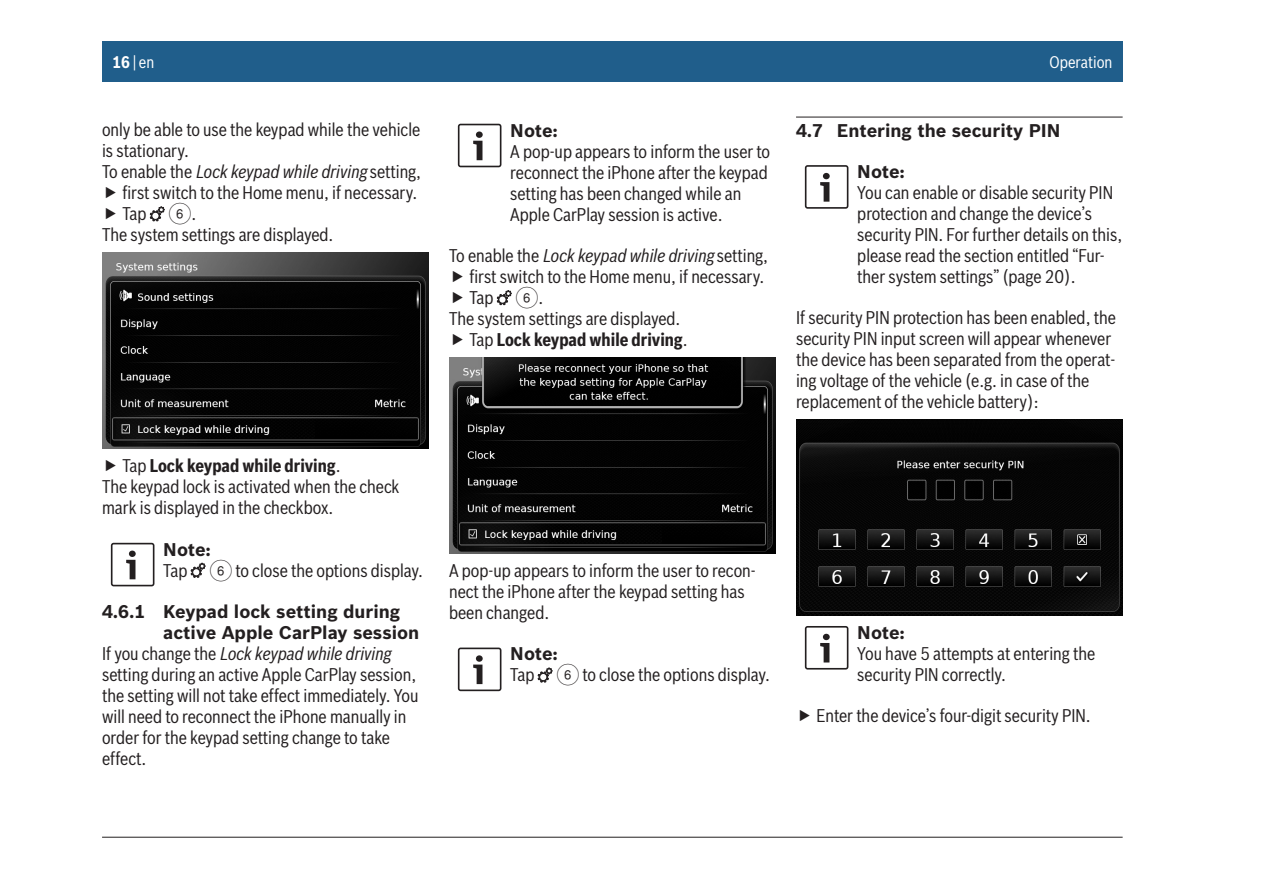
<style>
.page{position:relative;width:1263px;height:893px;background:#fff}
.page>*{position:absolute;margin:0;border:0;box-sizing:border-box;transform-origin:0 0}
.Fließtext{font:18px/21px "Bosch Sans Cond";color:#231f20}
.Hinweis_TextAbs{font:18px/21px "Bosch Sans Cond";color:#231f20}
.Hinweis_Titel{font:700 18px/21px "Bosch Sans";color:#231f20}
.Fließtext-2{font:italic 18px "Bosch Sans Cond";color:#231f20}
.t1{font:700 18px "Bosch Sans Cond";color:#231f20}
.Hinweis_Text{font:18px "Bosch Sans Cond";color:#231f20}
.Kolumne_links{font:16.5px "Bosch Sans Cond";color:#fff}
.s1{font-weight:700}
.s2{font-style:normal}
.s3{font-family:"Pos Blau Ziffern"}
.s4{font-weight:400}
.s5{font-style:italic}
</style>
<div class="page">
<div style="left:102px;top:41px;width:1021px;height:41px;background:#205e8b"></div>
<hr style="left:102px;top:837px;width:1021px;height:1px;background:#231f20">
<svg style="left:150px;top:206px;width:15px;height:15px"></svg>
<img style="left:102px;top:252px;width:327px;height:196px">
<svg style="left:111px;top:543px;width:43px;height:43px"></svg>
<svg style="left:191px;top:563px;width:15px;height:15px"></svg>
<svg style="left:458px;top:124px;width:43px;height:43px"></svg>
<svg style="left:497px;top:290px;width:15px;height:15px"></svg>
<img style="left:449px;top:357px;width:327px;height:196px">
<svg style="left:458px;top:648px;width:43px;height:43px"></svg>
<svg style="left:538px;top:667px;width:15px;height:16px"></svg>
<hr style="left:796px;top:117px;width:327px;height:1px;background:#231f20">
<svg style="left:805px;top:165px;width:43px;height:44px"></svg>
<img style="left:796px;top:419px;width:327px;height:196px">
<svg style="left:805px;top:626px;width:43px;height:44px"></svg>
<p class="Kolumne_links" style="left:112px;top:52px;width:44px"><span class="s1">16</span> | en</p>
<p class="Fließtext" style="left:102px;top:119px;width:320px">only be able to use the keypad while the vehicle is stationary.</p>
<p class="Fließtext-2" style="left:102px;top:161px;width:321px"><span class="s2">To enable the</span> Lock keypad while driving <span class="s2">setting,</span></p>
<p class="Fließtext" style="left:122px;top:182px;width:296px">first switch to the Home menu, if necessary.</p>
<p class="Fließtext" style="left:122px;top:203px;width:75px">Tap <span class="s3">6</span>.</p>
<p class="Fließtext" style="left:102px;top:224px;width:233px">The system settings are displayed.</p>
<p class="t1" style="left:122px;top:455px;width:220px"><span class="s4">Tap</span> Lock keypad while driving<span class="s4">.</span></p>
<p class="Fließtext" style="left:102px;top:476px;width:299px">The keypad lock is activated when the check mark is displayed in the checkbox.</p>
<p class="Hinweis_Titel" style="left:163px;top:539px;width:49px">Note:</p>
<p class="Hinweis_Text" style="left:163px;top:559px;width:261px">Tap <span class="s3">6</span> to close the options display.</p>
<p class="Hinweis_Titel" style="left:163px;top:601px;width:258px;text-indent:-61px">4.6.1 Keypad lock setting during active Apple CarPlay session</p>
<p class="Fließtext" style="left:102px;top:643px;width:318px">If you change the <span class="s5">Lock keypad while driving </span>setting during an active Apple CarPlay session, the setting will not take effect immediately. You will need to reconnect the iPhone manually in order for the keypad setting change to take effect.</p>
<p class="Hinweis_Titel" style="left:510px;top:120px;width:49px">Note:</p>
<p class="Hinweis_TextAbs" style="left:510px;top:141px;width:261px">A pop-up appears to inform the user to reconnect the iPhone after the keypad setting has been changed while an Apple CarPlay session is active.</p>
<p class="Fließtext-2" style="left:449px;top:245px;width:321px"><span class="s2">To enable the</span> Lock keypad while driving <span class="s2">setting,</span></p>
<p class="Fließtext" style="left:469px;top:266px;width:296px">first switch to the Home menu, if necessary.</p>
<p class="Fließtext" style="left:469px;top:287px;width:75px">Tap <span class="s3">6</span>.</p>
<p class="Fließtext" style="left:449px;top:308px;width:233px">The system settings are displayed.</p>
<p class="t1" style="left:469px;top:329px;width:220px"><span class="s4">Tap</span> Lock keypad while driving<span class="s4">.</span></p>
<p class="Kolumne_links" style="left:1050px;top:52px;width:64px">Operation</p>
<p class="Hinweis_Titel" style="left:796px;top:120px;width:266px">4.7 Entering the security PIN</p>
<p class="Hinweis_Titel" style="left:857px;top:161px;width:49px">Note:</p>
<p class="Hinweis_TextAbs" style="left:857px;top:182px;width:267px">You can enable or disable security PIN protection and change the device’s security PIN. For further details on this, please read the section entitled “Fur&shy;ther system settings” (page 20).</p>
<p class="Fließtext" style="left:796px;top:307px;width:321px">If security PIN protection has been enabled, the security PIN input screen will appear whenever the device has been separated from the operat&shy;ing voltage of the vehicle (e.g. in case of the replacement of the vehicle battery):</p>
<p class="Fließtext" style="left:449px;top:560px;width:308px">A pop-up appears to inform the user to recon&shy;nect the iPhone after the keypad setting has been changed.</p>
<p class="Hinweis_Titel" style="left:510px;top:643px;width:49px">Note:</p>
<p class="Hinweis_TextAbs" style="left:510px;top:664px;width:261px">Tap <span class="s3">6</span> to close the options display.</p>
<p class="Hinweis_Titel" style="left:857px;top:622px;width:49px">Note:</p>
<p class="Hinweis_TextAbs" style="left:857px;top:643px;width:240px">You have 5 attempts at entering the security PIN correctly.</p>
<p class="Fließtext" style="left:816px;top:705px;width:276px">Enter the device’s four-digit security PIN.</p>
</div>
